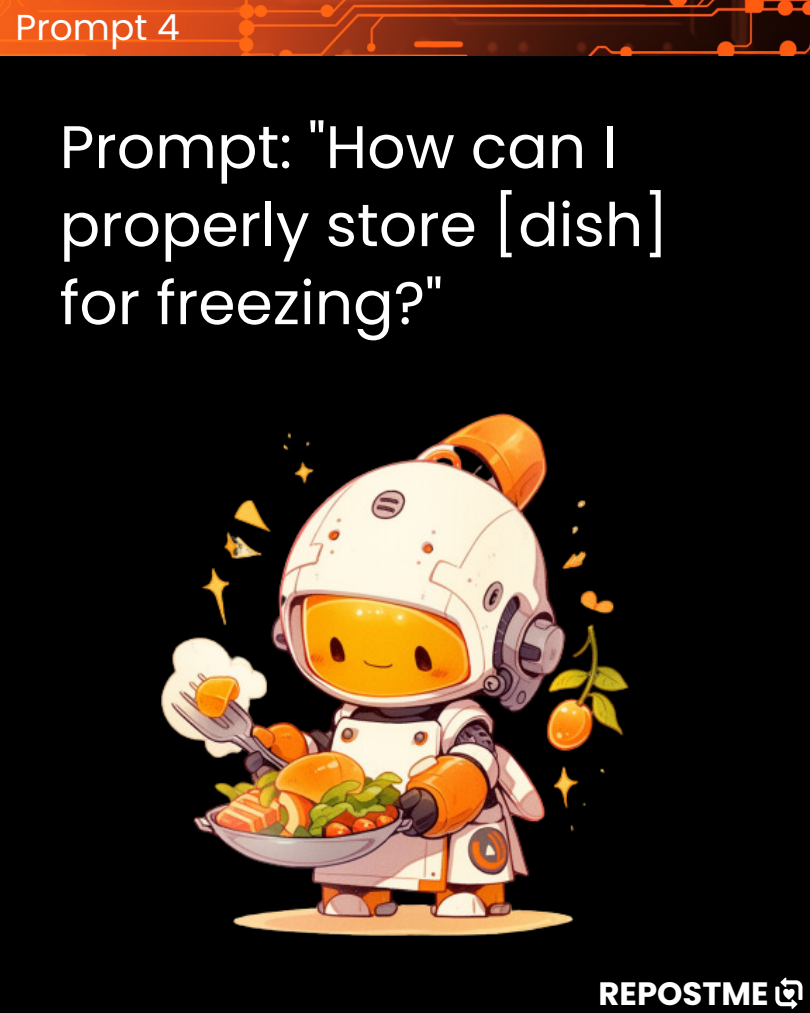
<style>
.page{position:relative;width:810px;height:1013px;background:#fff}
.page>*{position:absolute;margin:0;border:0;box-sizing:border-box;transform-origin:0 0}
.t1{font:60px/78px "Poppins";color:#fff}
.t2{font:36px "Poppins";color:#fff}
.t3{font:700 32.3px "Poppins";color:#fff}
</style>
<div class="page">
<div style="left:0;top:0;width:810px;height:1012px;background:#000"></div>
<img style="left:0;top:0;width:810px;height:55px">
<svg style="left:775px;top:977px;width:27px;height:31px"></svg>
<img style="left:161px;top:413px;width:468px;height:523px">
<p class="t2" style="left:16px;top:2px;width:166px">Prompt 4</p>
<p class="t1" style="left:60px;top:108px;width:610px">Prompt: "How can I properly store [dish] for freezing?"</p>
<p class="t3" style="left:598px;top:970px;width:172px">REPOSTME</p>
</div>
